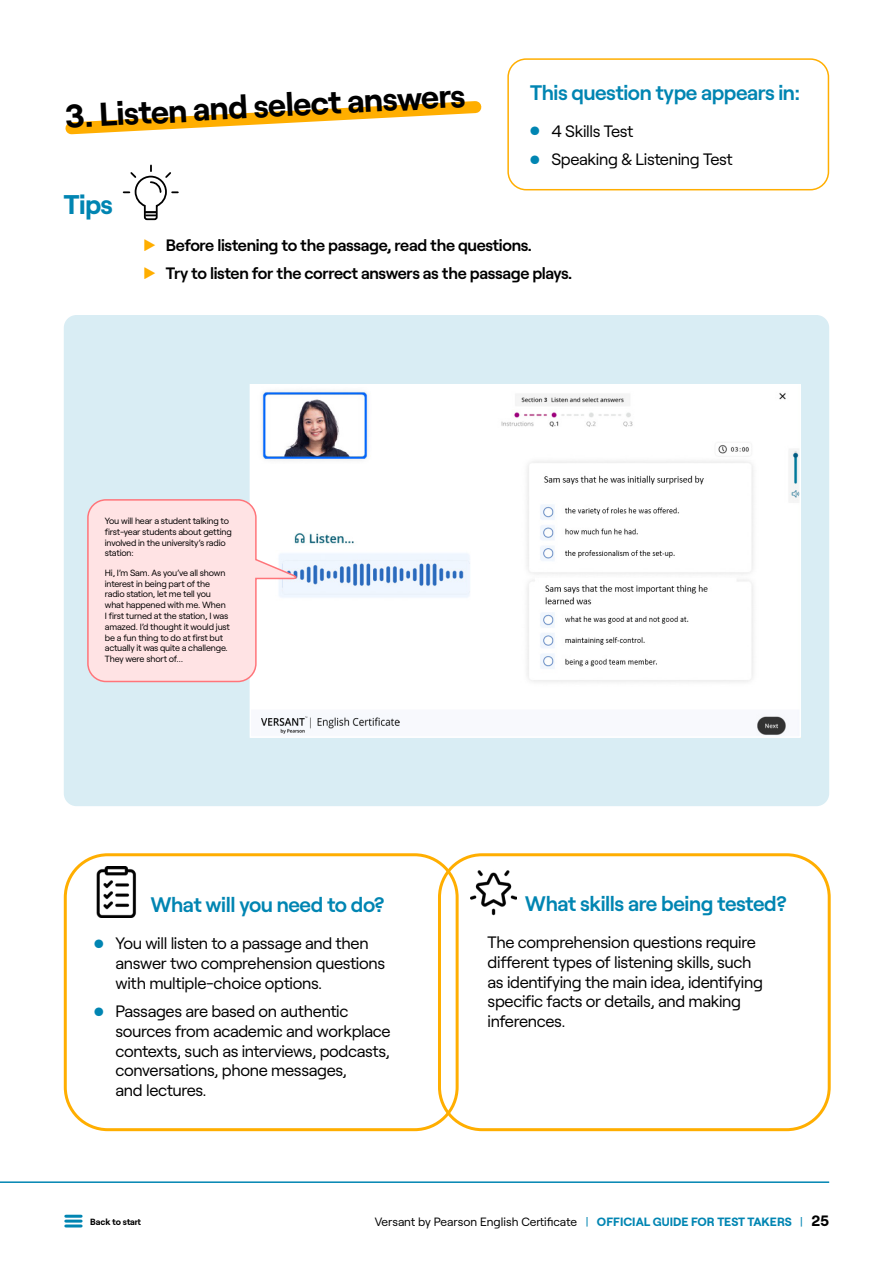
<style>
.page{position:relative;width:893px;height:1263px;background:#fff}
.page>*{position:absolute;margin:0;border:0;box-sizing:border-box;transform-origin:0 0}
.t1{font:700 33px "Roobert";color:#000}
.t2{font:700 27px "Roobert";color:#0085b2}
.t3{font:600 21px "Roobert";letter-spacing:-.02em;color:#0085b2}
.t4{font:16.5px/19.8px "Roobert";letter-spacing:-.02em;color:#000}
.t5{font:600 16.5px/28.3px "Roobert";letter-spacing:-.02em;color:#000}
.t6{font:12px "Roobert";color:#000}
.t7{font:9px/10.8px "Roobert";letter-spacing:-.02em;color:#000}
.t8{font:700 9px "Roobert";letter-spacing:-.01em;color:#000}
.s1{font-size:12px;color:#0085b2}
.s2{color:#0085b2}
.s3{font-weight:700;color:#0085b2}
.s4{font-weight:700;font-size:15px}
</style>
<div class="page">
<hr style="left:66px;top:1215px;width:15px;height:3px;background:#0085b2">
<hr style="left:66px;top:1219px;width:15px;height:3px;background:#0085b2">
<hr style="left:66px;top:1224px;width:15px;height:3px;background:#0085b2">
<hr style="left:0;top:1181px;width:829px;height:2px;background:#0085b2">
<svg style="left:65px;top:101px;width:417px;height:34px"></svg>
<svg style="left:124px;top:165px;width:54px;height:56px"></svg>
<div style="left:64px;top:315px;width:765px;height:491px;background:#d9edf4;border-radius:13px"></div>
<img style="left:253px;top:387px;width:545px;height:348px">
<div style="left:250px;top:384px;width:551px;height:354px;border:2px solid #fff"></div>
<svg style="left:87px;top:498px;width:211px;height:185px;background:#fde5e6"></svg>
<div style="left:261px;top:713px;width:139px;height:22px;background:#f7f9fd"></div>
<img style="left:261px;top:716px;width:139px;height:17px">
<img style="left:96px;top:866px;width:41px;height:51px">
<img style="left:470px;top:870px;width:46px;height:45px">
<div style="left:64px;top:853px;width:395px;height:278px;border:3px solid #ffae00;border-radius:43px"></div>
<div style="left:438px;top:853px;width:393px;height:278px;border:3px solid #ffae00;border-radius:43px"></div>
<div style="left:507px;top:58px;width:322px;height:132px;border:2px solid #ffae00;border-radius:18px"></div>
<h1 class="t1" style="left:63px;top:91px;width:403px;rotate:-3deg">3. Listen and select answers</h1>
<h2 class="t2" style="left:64px;top:184px;width:51px">Tips</h2>
<p class="t3" style="left:530px;top:76px;width:271px">This question type appears in:</p>
<p class="t4" style="left:530px;top:120px;width:105px"><span class="s1">●</span> 4 Skills Test</p>
<p class="t4" style="left:530px;top:148px;width:204px"><span class="s1">●</span> Speaking &amp; Listening Test</p>
<p class="t5" style="left:166px;top:230px;width:408px">Before listening to the passage, read the questions.<br>Try to listen for the correct answers as the passage plays.</p>
<p class="t7" style="left:105px;top:515px;width:128px">You will hear a student talking to first-year students about getting involved in the university’s radio station:</p>
<p class="t7" style="left:105px;top:566px;width:127px">Hi, I’m Sam. As you’ve all shown interest in being part of the radio station, let me tell you what happened with me. When<br>I first turned at the station, I was amazed. I’d thought it would just be a fun thing to do at first but actually it was quite a challenge.<br>They were short of…</p>
<p class="t3" style="left:150px;top:889px;width:236px">What will you need to do?</p>
<p class="t4" style="left:116px;top:932px;width:271px;text-indent:-21px"><span class="s1">●</span> You will listen to a passage and then answer two comprehension questions with multiple-choice options.</p>
<p class="t4" style="left:116px;top:1000px;width:276px;text-indent:-21px"><span class="s1">●</span> Passages are based on authentic sources from academic and workplace contexts, such as interviews, podcasts, conversations, phone messages,<br>and lectures.</p>
<p class="t3" style="left:525px;top:887px;width:264px">What skills are being tested?</p>
<p class="t4" style="left:488px;top:931px;width:277px">The comprehension questions require different types of listening skills, such as identifying the main idea, identifying specific facts or details, and making inferences.</p>
<p class="t8" style="left:90px;top:1214px;width:52px">Back to start</p>
<p class="t6" style="left:375px;top:1213px;width:456px">Versant by Pearson English Certificate <span class="s2">|</span> <span class="s3">OFFICIAL GUIDE FOR TEST TAKERS</span> <span class="s2">|</span> <span class="s4">25</span></p>
</div>
